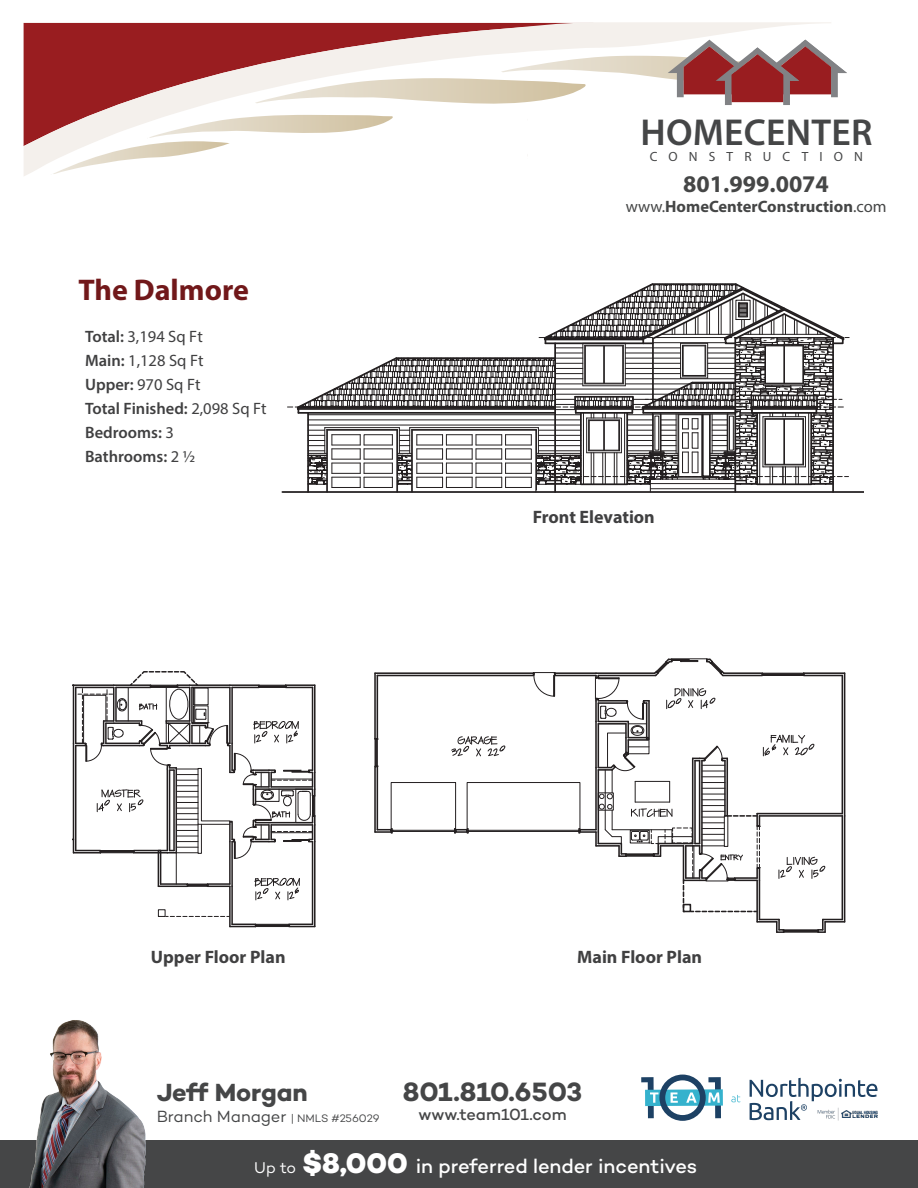
<style>
.page{position:relative;width:918px;height:1188px;background:#fff}
.page>*{position:absolute;margin:0;border:0;box-sizing:border-box;transform-origin:0 0}
.t1{font:600 37.65px "Myriad Pro";letter-spacing:.005em;color:#454647}
.t2{font:700 30px "Myriad Pro";color:#71181a}
.t3{font:700 27px "Campton";color:#454647}
.t4{font:700 25.2px "Campton";letter-spacing:-.01em;color:#454647}
.t5{font:700 24px "Myriad Pro";color:#454646}
.t6{font:500 20.25px "Campton";letter-spacing:-.01em;color:#fff}
.t7{font:700 18px "Myriad Pro";color:#404041}
.t8{font:600 16.5px "Myriad Pro";color:#404041}
.t9{font:16.5px "Myriad Pro";color:#404041}
.t10{font:700 16.5px "Myriad Pro";color:#454646}
.t11{font:16.5px "Campton";letter-spacing:-.005em;color:#454647}
.t12{font:500 16.5px "Campton";color:#454647}
.t13{font:13.35px "Myriad Pro";letter-spacing:.835em;color:#454647}
.s1{font-weight:600}
.s2{font-weight:400}
.s3{font-size:11.1px}
.s4{font-weight:400;font-size:15.9px}
.s5{font-weight:800;font-size:28.8px}
</style>
<div class="page">
<hr style="left:282px;top:491px;width:581px;height:2px;background:#231f20">
<svg style="left:287px;top:283px;width:562px;height:209px"></svg>
<div style="left:763px;top:383px;width:42px;height:3px;border:1px solid #231f20"></div>
<hr style="left:842px;top:816px;width:1px;height:104px;background:#231f20">
<hr style="left:844px;top:816px;width:1px;height:106px;background:#231f20">
<hr style="left:844px;top:673px;width:1px;height:143px;background:#231f20">
<hr style="left:825px;top:921px;width:20px;height:2px;background:#231f20">
<hr style="left:759px;top:880px;width:1px;height:40px;background:#231f20">
<hr style="left:756px;top:880px;width:2px;height:42px;background:#231f20">
<hr style="left:784px;top:931px;width:34px;height:1px;background:#231f20">
<hr style="left:804px;top:672px;width:41px;height:2px;background:#231f20">
<svg style="left:817px;top:919px;width:25px;height:14px"></svg>
<svg style="left:759px;top:919px;width:26px;height:14px"></svg>
<hr style="left:757px;top:921px;width:20px;height:2px;background:#231f20">
<hr style="left:784px;top:930px;width:34px;height:1px;background:#231f20">
<hr style="left:784px;top:932px;width:34px;height:1px;background:#231f20">
<svg style="left:374px;top:658px;width:470px;height:254px"></svg>
<svg style="left:166px;top:916px;width:63px;height:1px"></svg>
<div style="left:158px;top:910px;width:7px;height:7px;border:1px solid #231f20"></div>
<hr style="left:312px;top:842px;width:1px;height:82px;background:#231f20">
<hr style="left:314px;top:842px;width:2px;height:85px;background:#231f20">
<hr style="left:231px;top:886px;width:2px;height:38px;background:#231f20">
<hr style="left:229px;top:886px;width:2px;height:41px;background:#231f20">
<svg style="left:288px;top:923px;width:28px;height:5px"></svg>
<svg style="left:230px;top:923px;width:27px;height:5px"></svg>
<hr style="left:256px;top:925px;width:33px;height:1px;background:#231f20">
<hr style="left:256px;top:926px;width:33px;height:1px;background:#231f20">
<hr style="left:256px;top:924px;width:33px;height:1px;background:#231f20">
<svg style="left:72px;top:671px;width:244px;height:229px"></svg>
<div style="left:398px;top:849px;width:193px;height:103px;background:#fff"></div>
<div style="left:0;top:882px;width:137px;height:70px;background:#fff"></div>
<div style="left:461px;top:628px;width:159px;height:35px;background:#fff"></div>
<div style="left:0;top:1141px;width:918px;height:47px;background:#454647"></div>
<svg style="left:23px;top:22px;width:808px;height:154px"></svg>
<svg style="left:51px;top:114px;width:342px;height:61px"></svg>
<svg style="left:255px;top:40px;width:592px;height:65px"></svg>
<svg style="left:750px;top:1078px;width:127px;height:42px"></svg>
<svg style="left:731px;top:1095px;width:9px;height:7px"></svg>
<svg style="left:641px;top:1075px;width:82px;height:46px"></svg>
<img style="left:6px;top:1020px;width:146px;height:168px">
<img style="left:814px;top:1106px;width:64px;height:15px">
<p class="t2" style="left:78px;top:270px;width:172px">The Dalmore</p>
<p class="t9" style="left:85px;top:326px;width:119px"><span class="s1">Total:</span> 3,194 Sq Ft</p>
<p class="t9" style="left:85px;top:350px;width:120px"><span class="s1">Main:</span> 1,128 Sq Ft</p>
<p class="t9" style="left:85px;top:374px;width:117px"><span class="s1">Upper:</span> 970 Sq Ft</p>
<p class="t8" style="left:85px;top:398px;width:183px">Total Finished: <span class="s2">2,098 Sq Ft</span></p>
<p class="t8" style="left:85px;top:422px;width:90px">Bedrooms: <span class="s2">3</span></p>
<p class="t8" style="left:85px;top:446px;width:112px">Bathrooms: <span class="s2">2 ½</span></p>
<p class="t1" style="left:641px;top:109px;width:234px">HOMECENTER</p>
<p class="t13" style="left:650px;top:149px;width:215px">CONSTRUCTION</p>
<p class="t5" style="left:683px;top:169px;width:147px">801.999.0074</p>
<p class="t10" style="left:626px;top:195px;width:262px"><span class="s2">www.</span>HomeCenterConstruction<span class="s2">.com</span></p>
<p class="t7" style="left:533px;top:505px;width:124px">Front Elevation</p>
<p class="t7" style="left:151px;top:945px;width:136px">Upper Floor Plan</p>
<p class="t7" style="left:577px;top:945px;width:126px">Main Floor Plan</p>
<p class="t4" style="left:157px;top:1076px;width:153px">Jeff Morgan</p>
<p class="t11" style="left:157px;top:1106px;width:225px">Branch Manager <span class="s3">| NMLS #256029</span></p>
<p class="t3" style="left:403px;top:1074px;width:181px">801.810.6503</p>
<p class="t12" style="left:418px;top:1104px;width:150px">www.team101.com</p>
<p class="t6" style="left:254px;top:1153px;width:444px"><span class="s4">Up to</span> <span class="s5">$8,000</span> in preferred lender incentives</p>
</div>
